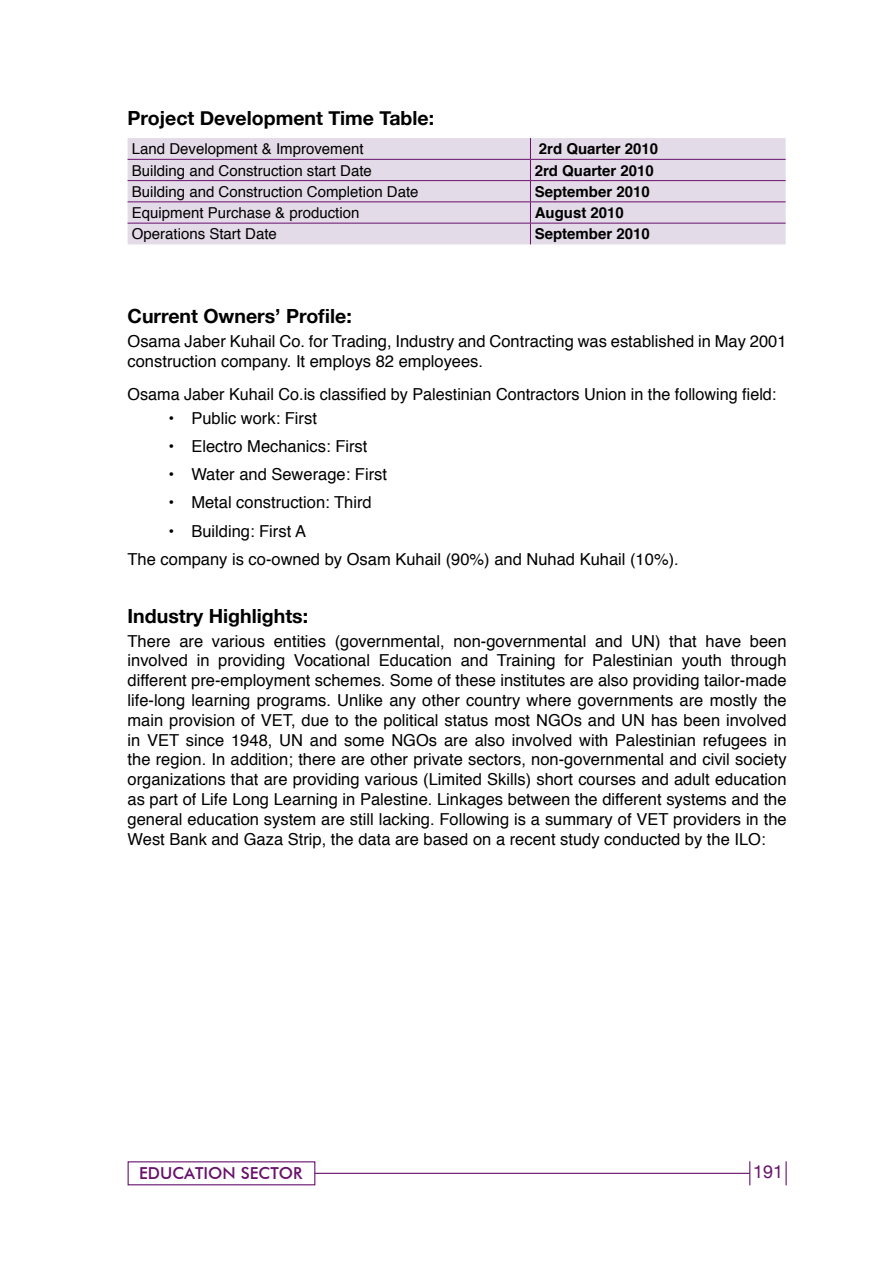
<style>
.page{position:relative;width:893px;height:1263px;background:#fff}
.page>*{position:absolute;margin:0;border:0;box-sizing:border-box;transform-origin:0 0}
.t1{font:700 19.5px "Helvetica Neue";color:#000}
.t2{font:18px "Helvetica Neue";color:#68116c}
.t3{font:16.5px/19.8px "Helvetica";color:#000}
.t4{font:500 16.5px "Futura BT";color:#68116c}
.t5{font:15px "Helvetica";color:#000}
.t6{font:700 15px "Helvetica";color:#000}
</style>
<div class="page">
<hr style="left:315px;top:1173px;width:435px;height:1px;background:#68116c">
<svg style="left:749px;top:1161px;width:1px;height:24px"></svg>
<hr style="left:785px;top:1161px;width:2px;height:24px;background:#68116c">
<div style="left:128px;top:138px;width:658px;height:106px;background:#e3dbe8"></div>
<hr style="left:128px;top:159px;width:402px;height:1px;background:#68116c">
<hr style="left:530px;top:159px;width:256px;height:1px;background:#68116c">
<hr style="left:128px;top:180px;width:402px;height:1px;background:#68116c">
<hr style="left:530px;top:180px;width:256px;height:1px;background:#68116c">
<hr style="left:128px;top:201px;width:402px;height:1px;background:#68116c">
<hr style="left:530px;top:201px;width:256px;height:1px;background:#68116c">
<hr style="left:128px;top:223px;width:402px;height:1px;background:#68116c">
<hr style="left:530px;top:223px;width:256px;height:1px;background:#68116c">
<svg style="left:530px;top:138px;width:1px;height:106px"></svg>
<p class="t1" style="left:128px;top:106px;width:308px">Project Development Time Table:</p>
<p class="t5" style="left:132px;top:137px;width:233px">Land Development &amp; Improvement</p>
<p class="t6" style="left:539px;top:137px;width:121px">2rd Quarter 2010</p>
<p class="t5" style="left:132px;top:159px;width:242px">Building and Construction start Date</p>
<p class="t6" style="left:535px;top:158px;width:121px">2rd Quarter 2010</p>
<p class="t5" style="left:132px;top:180px;width:288px">Building and Construction Completion Date</p>
<p class="t6" style="left:535px;top:179px;width:117px">September 2010</p>
<p class="t5" style="left:132px;top:201px;width:229px">Equipment Purchase &amp; production</p>
<p class="t6" style="left:535px;top:201px;width:91px">August 2010</p>
<p class="t5" style="left:132px;top:223px;width:147px">Operations Start Date</p>
<p class="t6" style="left:535px;top:222px;width:117px">September 2010</p>
<p class="t1" style="left:128px;top:304px;width:226px">Current Owners’ Profile:</p>
<p class="t3" style="left:128px;top:332px;width:660px">Osama Jaber Kuhail Co. for Trading, Industry and Contracting was established in May 2001 construction company. It employs 82 employees.</p>
<p class="t3" style="left:128px;top:384px;width:650px">Osama Jaber Kuhail Co.is classified by Palestinian Contractors Union in the following field:</p>
<p class="t3" style="left:169px;top:408px;width:150px">• Public work: First</p>
<p class="t3" style="left:169px;top:437px;width:200px">• Electro Mechanics: First</p>
<p class="t3" style="left:169px;top:465px;width:220px">• Water and Sewerage: First</p>
<p class="t3" style="left:169px;top:493px;width:205px">• Metal construction: Third</p>
<p class="t3" style="left:128px;top:517px;width:553px;line-height:28.3px;text-indent:41px">• Building: First A<br>The company is co-owned by Osam Kuhail (90%) and Nuhad Kuhail (10%).</p>
<p class="t1" style="left:128px;top:603px;width:182px">Industry Highlights:</p>
<p class="t3" style="left:128px;top:631px;width:661px;text-align:justify">There are various entities (governmental, non-governmental and UN) that have been involved in providing Vocational Education and Training for Palestinian youth through different pre-employment schemes. Some of these institutes are also providing tailor-made life-long learning programs. Unlike any other country where governments are mostly the main provision of VET, due to the political status most NGOs and UN has been involved in VET since 1948, UN and some NGOs are also involved with Palestinian refugees in the region. In addition; there are other private sectors, non-governmental and civil society organizations that are providing various (Limited Skills) short courses and adult education as part of Life Long Learning in Palestine. Linkages between the different systems and the general education system are still lacking. Following is a summary of VET providers in the West Bank and Gaza Strip, the data are based on a recent study conducted by the ILO:</p>
<p class="t4" style="left:139px;top:1163px;width:44px">EDUCATIO</p>
<p class="t4" style="left:223px;top:1163px;width:39px">N SECTOR</p>
<p class="t2" style="left:753px;top:1160px;width:32px">191</p>
</div>
